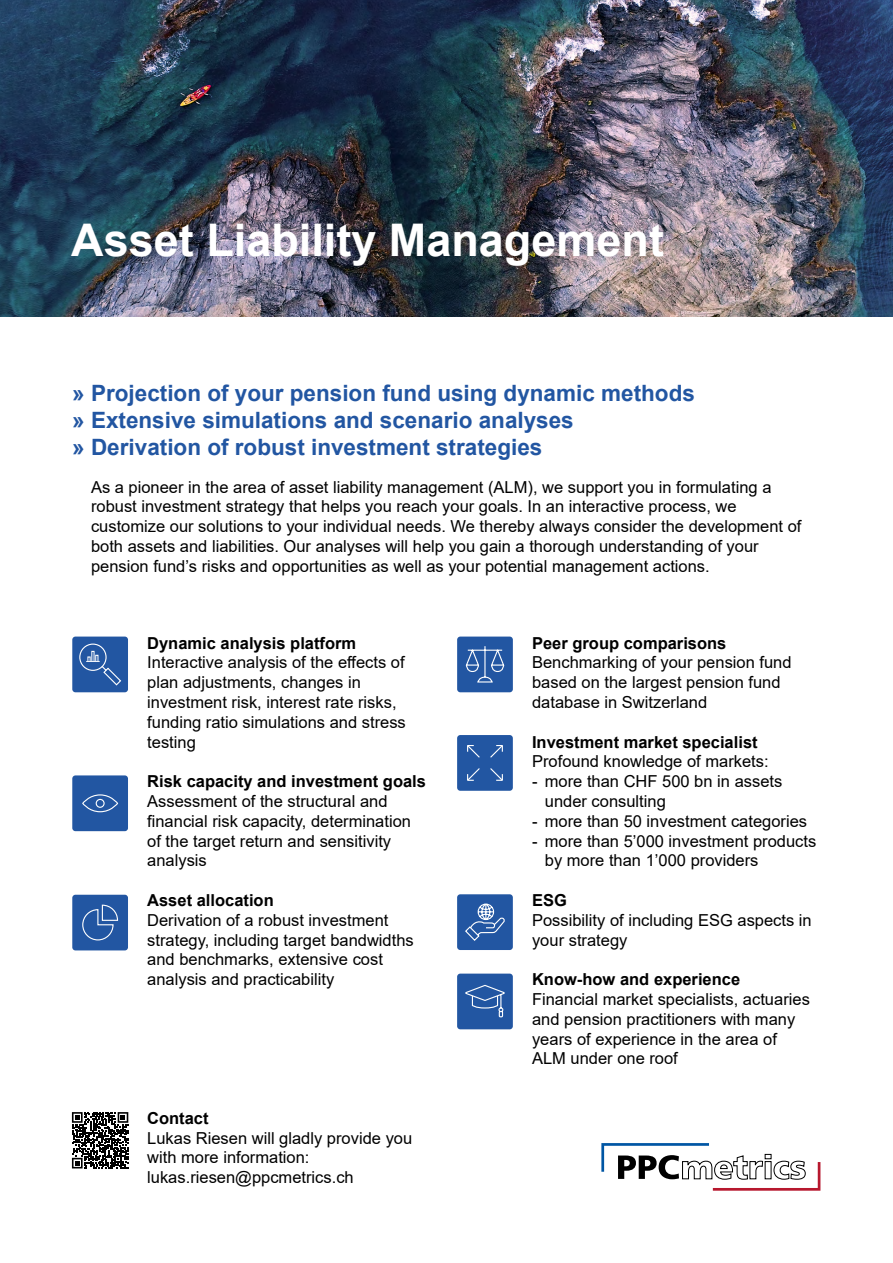
<style>
.page{position:relative;width:893px;height:1263px;background:#fff}
.page>*{position:absolute;margin:0;border:0;box-sizing:border-box;transform-origin:0 0}
.t1{font:700 45px "Arial";color:#fff}
.t2{font:700 22.5px/27px "Arial";color:#2256a2}
.t3{font:16.5px/19.8px "Arial";color:#000}
.t4{font:700 16.5px "Arial";color:#000}
</style>
<div class="page">
<img style="left:0;top:0;width:893px;height:317px">
<svg style="left:71px;top:1112px;width:58px;height:57px"></svg>
<svg style="left:72px;top:1112px;width:56px;height:56px"></svg>
<svg style="left:601px;top:1143px;width:219px;height:48px"></svg>
<div style="left:72px;top:636px;width:56px;height:56px;background:#2256a2;border-radius:3px"></div>
<svg style="left:79px;top:643px;width:43px;height:43px"></svg>
<div style="left:72px;top:775px;width:56px;height:56px;background:#2256a2;border-radius:3px"></div>
<svg style="left:82px;top:794px;width:37px;height:19px"></svg>
<div style="left:72px;top:895px;width:56px;height:55px;background:#2256a2;border-radius:3px"></div>
<svg style="left:82px;top:904px;width:37px;height:37px"></svg>
<div style="left:457px;top:636px;width:56px;height:56px;background:#2256a2;border-radius:3px"></div>
<svg style="left:465px;top:646px;width:40px;height:37px"></svg>
<div style="left:457px;top:735px;width:56px;height:56px;background:#2256a2;border-radius:3px"></div>
<svg style="left:467px;top:745px;width:36px;height:36px"></svg>
<div style="left:457px;top:894px;width:56px;height:56px;background:#2256a2;border-radius:3px"></div>
<svg style="left:465px;top:903px;width:40px;height:38px"></svg>
<div style="left:457px;top:973px;width:56px;height:56px;background:#2256a2;border-radius:3px"></div>
<svg style="left:465px;top:984px;width:40px;height:34px"></svg>
<h1 class="t1" style="left:71px;top:209px;width:594px">Asset Liability Management</h1>
<h2 class="t2" style="left:72px;top:380px;width:624px">» Projection of your pension fund using dynamic methods » Extensive simulations and scenario analyses<br>» Derivation of robust investment strategies</h2>
<p class="t3" style="left:91px;top:477px;width:712px">As a pioneer in the area of asset liability management (ALM), we support you in formulating a robust investment strategy that helps you reach your goals. In an interactive process, we customize our solutions to your individual needs. We thereby always consider the development of both assets and liabilities. Our analyses will help you gain a thorough understanding of your pension fund’s risks and opportunities as well as your potential management actions.</p>
<p class="t4" style="left:147px;top:631px;width:211px">Dynamic analysis platform</p>
<p class="t3" style="left:147px;top:653px;width:260px">Interactive analysis of the effects of plan adjustments, changes in investment risk, interest rate risks, funding ratio simulations and stress testing</p>
<p class="t4" style="left:147px;top:770px;width:280px">Risk capacity and investment goals</p>
<p class="t3" style="left:147px;top:791px;width:265px">Assessment of the structural and financial risk capacity, determination of the target return and sensitivity analysis</p>
<p class="t4" style="left:147px;top:888px;width:128px">Asset allocation</p>
<p class="t3" style="left:147px;top:910px;width:268px">Derivation of a robust investment strategy, including target bandwidths and benchmarks, extensive cost analysis and practicability</p>
<p class="t4" style="left:147px;top:1106px;width:63px">Contact</p>
<p class="t3" style="left:147px;top:1128px;width:267px">Lukas Riesen will gladly provide you with more information: lukas.riesen@ppcmetrics.ch</p>
<p class="t4" style="left:532px;top:631px;width:196px">Peer group comparisons</p>
<p class="t3" style="left:532px;top:653px;width:261px">Benchmarking of your pension fund based on the largest pension fund database in Switzerland</p>
<p class="t4" style="left:532px;top:730px;width:227px">Investment market specialist</p>
<p class="t3" style="left:532px;top:752px;width:238px">Profound knowledge of markets:</p>
<p class="t3" style="left:545px;top:771px;width:239px;text-indent:-13px">- more than CHF 500 bn in assets under consulting</p>
<p class="t3" style="left:532px;top:811px;width:277px">- more than 50 investment categories</p>
<p class="t3" style="left:545px;top:831px;width:273px;text-indent:-13px">- more than 5’000 investment products by more than 1’000 providers</p>
<p class="t4" style="left:532px;top:888px;width:36px">ESG</p>
<p class="t3" style="left:532px;top:910px;width:281px">Possibility of including ESG aspects in your strategy</p>
<p class="t4" style="left:532px;top:968px;width:210px">Know-how and experience</p>
<p class="t3" style="left:532px;top:989px;width:279px">Financial market specialists, actuaries and pension practitioners with many years of experience in the area of<br>ALM under one roof</p>
</div>
